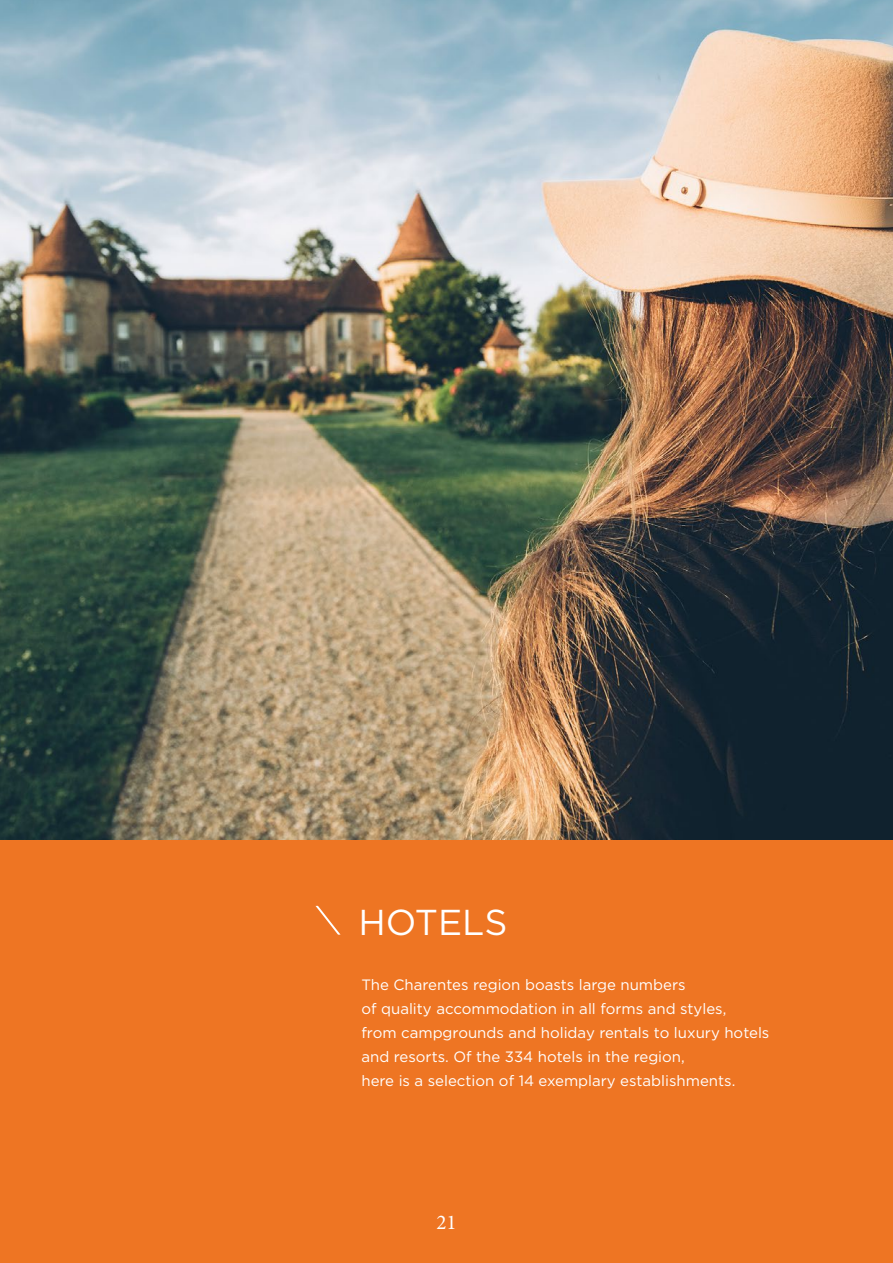
<style>
.page{position:relative;width:893px;height:1263px;background:#fff}
.page>*{position:absolute;margin:0;border:0;box-sizing:border-box;transform-origin:0 0}
.t1{font:36px "Gotham";color:#fff}
.t2{font:21px "Minion Pro";color:#fff}
.t3{font:15px/24px "Gotham";color:#fff}
</style>
<div class="page">
<img style="left:0;top:0;width:893px;height:840px">
<div style="left:0;top:840px;width:893px;height:423px;background:#ee7523"></div>
<svg style="left:315px;top:906px;width:26px;height:29px"></svg>
<h1 class="t1" style="left:359px;top:899px;width:151px">HOTELS</h1>
<p class="t3" style="left:361px;top:972px;width:409px">The Charentes region boasts large numbers<br>of quality accommodation in all forms and styles,<br>from campgrounds and holiday rentals to luxury hotels and resorts. Of the 334 hotels in the region,<br>here is a selection of 14 exemplary establishments.</p>
<h2 class="t2" style="left:436px;top:1208px;width:22px">21</h2>
</div>
